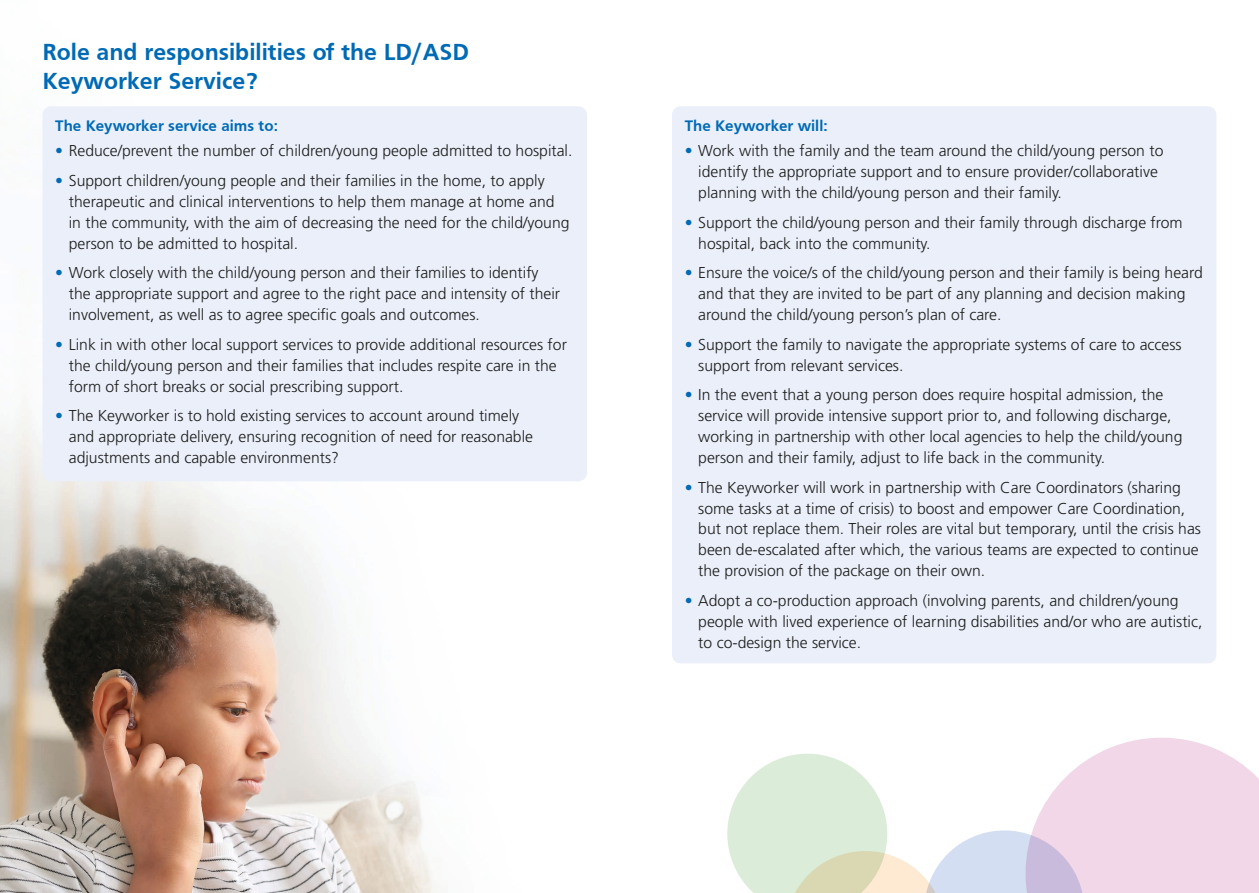
<style>
.page{position:relative;width:1259px;height:893px;background:#fff}
.page>*{position:absolute;margin:0;border:0;box-sizing:border-box;transform-origin:0 0}
.t1{font:700 24px/28.8px "Frutiger";color:#006ab5}
.t2{font:300 15.75px/21px "Frutiger LT Std";color:#1d1d1b}
.t3{font:700 15.75px "Frutiger";color:#006ab5}
.s1{color:#006ab5}
</style>
<div class="page">
<img style="left:0;top:107px;width:586px;height:786px">
<div style="left:43px;top:106px;width:544px;height:375px;background:#eaeffa;border-radius:9px"></div>
<div style="left:672px;top:106px;width:544px;height:557px;background:#eaeffa;border-radius:9px"></div>
<svg style="left:727px;top:738px;width:532px;height:155px"></svg>
<h1 class="t1" style="left:43px;top:37px;width:428px">Role and responsibilities of the LD/ASD<br>Keyworker Service?</h1>
<p class="t3" style="left:55px;top:116px;width:224px">The Keyworker service aims to:</p>
<p class="t3" style="left:685px;top:116px;width:144px">The Keyworker will:</p>
<p class="t2" style="left:55px;top:140px;width:519px"><span class="s1">•</span> Reduce/prevent the number of children/young people admitted to hospital.</p>
<p class="t2" style="left:69px;top:170px;width:502px;text-indent:-13px"><span class="s1">•</span> Support children/young people and their families in the home, to apply therapeutic and clinical interventions to help them manage at home and in the community, with the aim of decreasing the need for the child/young person to be admitted to hospital.</p>
<p class="t2" style="left:69px;top:262px;width:493px;text-indent:-13px"><span class="s1">•</span> Work closely with the child/young person and their families to identify the appropriate support and agree to the right pace and intensity of their involvement, as well as to agree specific goals and outcomes.</p>
<p class="t2" style="left:69px;top:334px;width:499px;text-indent:-13px"><span class="s1">•</span> Link in with other local support services to provide additional resources for the child/young person and their families that includes respite care in the form of short breaks or social prescribing support.</p>
<p class="t2" style="left:69px;top:405px;width:466px;text-indent:-13px"><span class="s1">•</span> The Keyworker is to hold existing services to account around timely and appropriate delivery, ensuring recognition of need for reasonable adjustments and capable environments?</p>
<p class="t2" style="left:698px;top:140px;width:467px;text-indent:-13px"><span class="s1">•</span> Work with the family and the team around the child/young person to identify the appropriate support and to ensure provider/collaborative planning with the child/young person and their family.</p>
<p class="t2" style="left:698px;top:212px;width:486px;text-indent:-13px"><span class="s1">•</span> Support the child/young person and their family through discharge from hospital, back into the community.</p>
<p class="t2" style="left:698px;top:262px;width:506px;text-indent:-13px"><span class="s1">•</span> Ensure the voice/s of the child/young person and their family is being heard and that they are invited to be part of any planning and decision making around the child/young person’s plan of care.</p>
<p class="t2" style="left:698px;top:334px;width:485px;text-indent:-13px"><span class="s1">•</span> Support the family to navigate the appropriate systems of care to access support from relevant services.</p>
<p class="t2" style="left:698px;top:384px;width:485px;text-indent:-13px"><span class="s1">•</span> In the event that a young person does require hospital admission, the service will provide intensive support prior to, and following discharge, working in partnership with other local agencies to help the child/young person and their family, adjust to life back in the community.</p>
<p class="t2" style="left:698px;top:477px;width:504px;text-indent:-13px"><span class="s1">•</span> The Keyworker will work in partnership with Care Coordinators (sharing some tasks at a time of crisis) to boost and empower Care Coordination, but not replace them. Their roles are vital but temporary, until the crisis has been de-escalated after which, the various teams are expected to continue the provision of the package on their own.</p>
<p class="t2" style="left:698px;top:590px;width:506px;text-indent:-13px"><span class="s1">•</span> Adopt a co-production approach (involving parents, and children/young people with lived experience of learning disabilities and/or who are autistic, to co-design the service.</p>
</div>
